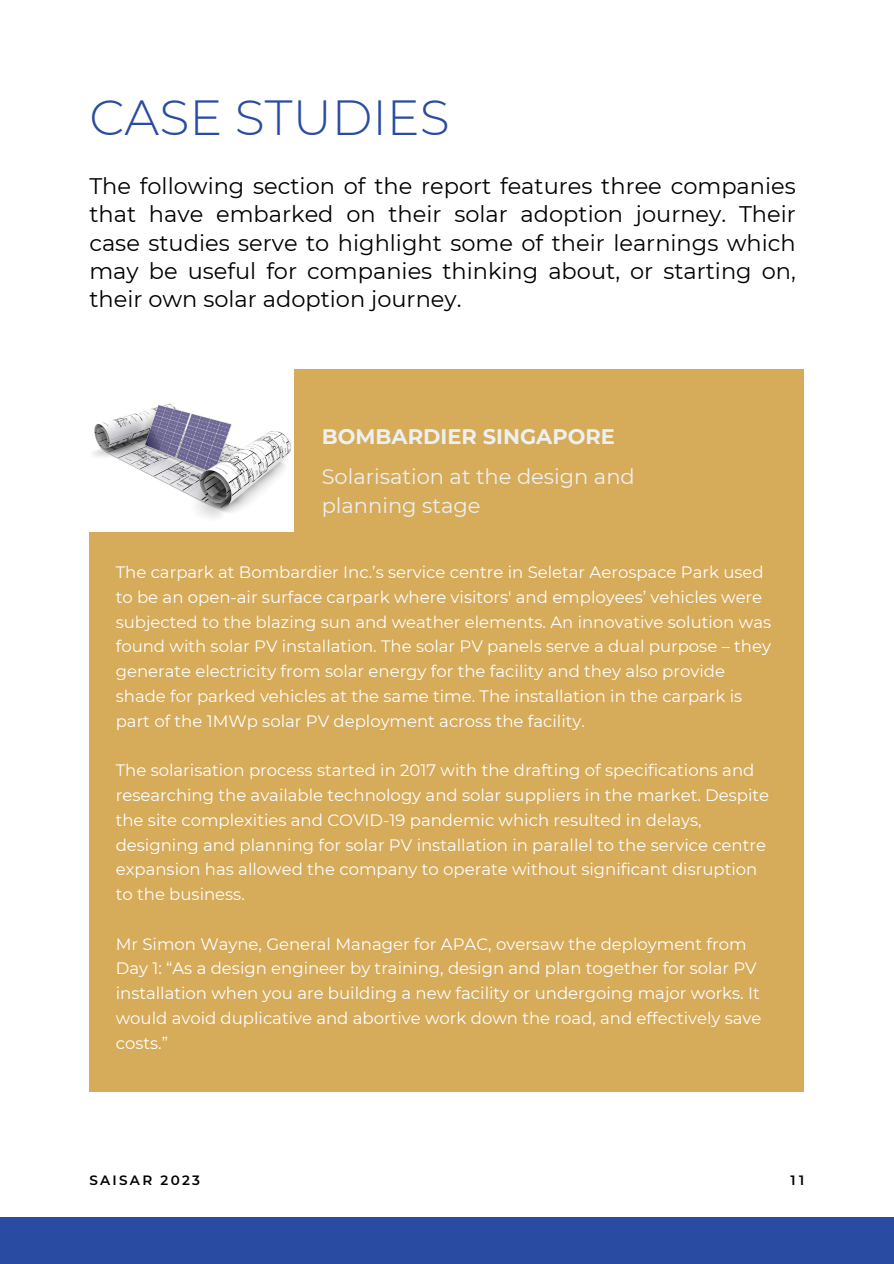
<style>
.page{position:relative;width:894px;height:1264px;background:#fff}
.page>*{position:absolute;margin:0;border:0;box-sizing:border-box;transform-origin:0 0}
.t1{font:300 49.2px "Montserrat";color:#294ba1}
.t2{font:22.5px/28.2px "Montserrat";color:#000001;text-align:justify}
.t3{font:21px/29.2px "Montserrat";color:#edf0f2}
.t4{font:700 21px "Montserrat";color:#edf0f2}
.t5{font:16.5px/24.8px "Montserrat";color:#fff}
.t6{font:600 13.5px "Montserrat";letter-spacing:.17em;color:#000001}
</style>
<div class="page">
<div style="left:89px;top:369px;width:715px;height:722px;background:#d6ab59"></div>
<img style="left:89px;top:369px;width:204px;height:162px">
<div style="left:0;top:1217px;width:893px;height:46px;background:#294ba1"></div>
<h2 class="t1" style="left:89px;top:87px;width:362px">CASE STUDIES</h2>
<h1 class="t2" style="left:89px;top:172px;width:707px">The following section of the report features three companies that have embarked on their solar adoption journey. Their case studies serve to highlight some of their learnings which may be useful for companies thinking about, or starting on, their own solar adoption journey.</h1>
<h4 class="t4" style="left:321px;top:424px;width:295px">BOMBARDIER SINGAPORE</h4>
<p class="t3" style="left:321px;top:461px;width:314px">Solarisation at the design and planning stage</p>
<h4 class="t5" style="left:116px;top:560px;width:656px">The carpark at Bombardier Inc.’s service centre in Seletar Aerospace Park used to be an open-air surface carpark where visitors' and employees’ vehicles were subjected to the blazing sun and weather elements. An innovative solution was found with solar PV installation. The solar PV panels serve a dual purpose – they generate electricity from solar energy for the facility and they also provide shade for parked vehicles at the same time. The installation in the carpark is part of the 1MWp solar PV deployment across the facility.</h4>
<h4 class="t5" style="left:116px;top:758px;width:654px">The solarisation process started in 2017 with the drafting of specifications and researching the available technology and solar suppliers in the market. Despite the site complexities and COVID-19 pandemic which resulted in delays, designing and planning for solar PV installation in parallel to the service centre expansion has allowed the company to operate without significant disruption to the business.</h4>
<p class="t5" style="left:116px;top:931px;width:647px">Mr Simon Wayne, General Manager for APAC, oversaw the deployment from Day 1: “As a design engineer by training, design and plan together for solar PV installation when you are building a new facility or undergoing major works. It would avoid duplicative and abortive work down the road, and effectively save costs.”</p>
<p class="t6" style="left:89px;top:1172px;width:112px">SAISAR 2023</p>
<h3 class="t6" style="left:790px;top:1172px;width:15px">11</h3>
</div>
